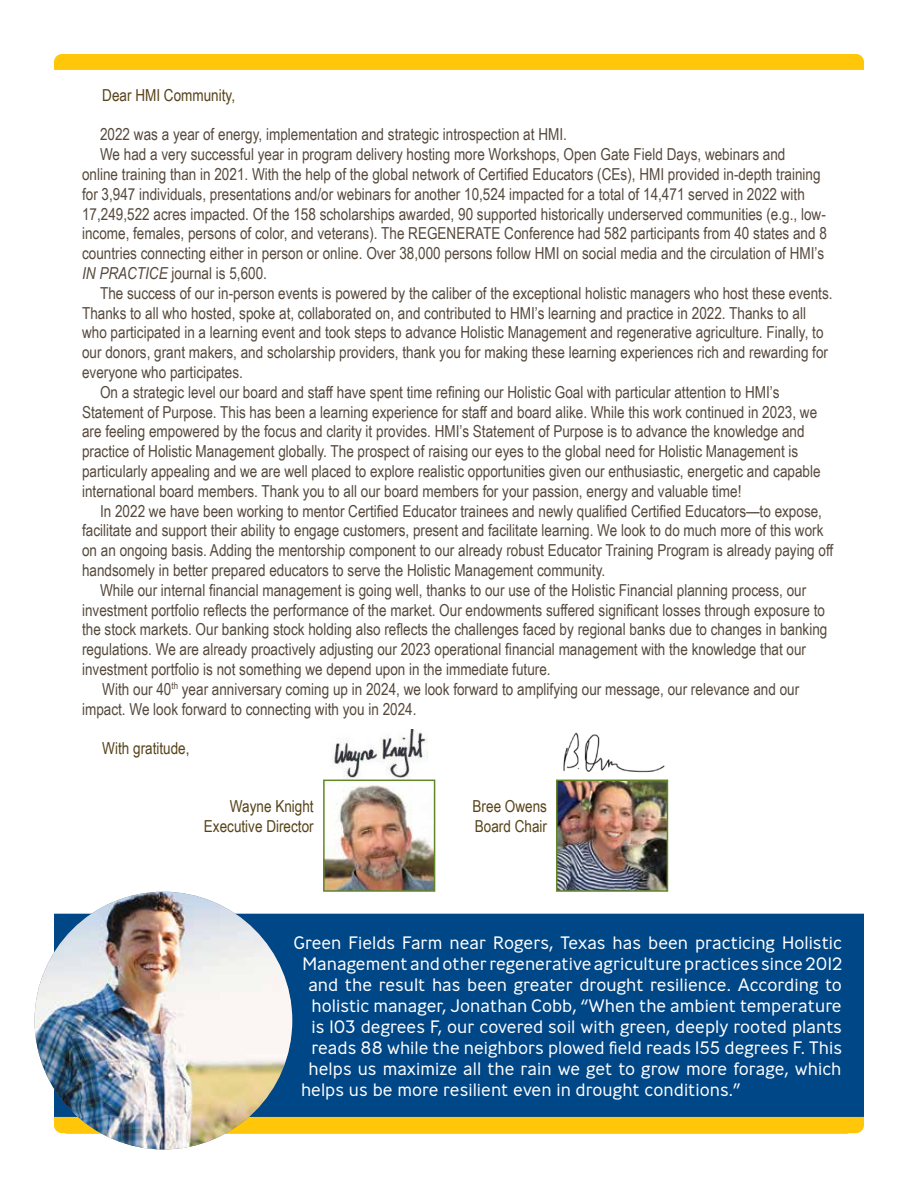
<style>
.page{position:relative;width:918px;height:1188px;background:#fff}
.page>*{position:absolute;margin:0;border:0;box-sizing:border-box;transform-origin:0 0}
.t1{font:300 18px "Ministry";color:#fff}
.t2{font:16.5px "Arial Narrow";color:#56493c}
.t3{font:16.5px/19.8px "Arial Narrow";color:#574319;text-align:right}
.t4{font:11.1px "Arial";color:#574319}
.s1{font-style:italic}
</style>
<div class="page">
<div style="left:54px;top:914px;width:810px;height:203px;background:#004787"></div>
<div style="left:54px;top:1117px;width:810px;height:16px;background:#ffc60a"></div>
<div style="left:54px;top:54px;width:810px;height:16px;background:#ffc60a"></div>
<img style="left:35px;top:892px;width:257px;height:257px;border-radius:129px">
<img style="left:331px;top:730px;width:97px;height:50px">
<img style="left:559px;top:783px;width:106px;height:106px">
<div style="left:556px;top:780px;width:112px;height:112px;border:2px solid #638626"></div>
<img style="left:326px;top:785px;width:106px;height:104px">
<div style="left:323px;top:780px;width:112px;height:112px;border:2px solid #638626"></div>
<img style="left:563px;top:732px;width:102px;height:41px">
<p class="t3" style="left:102px;top:84px;width:134px">Dear HMI Community,</p>
<p class="t2" style="left:100px;top:122px;width:468px">2022 was a year of energy, implementation and strategic introspection at HMI.</p>
<p class="t2" style="left:100px;top:142px;width:687px">We had a very successful year in program delivery hosting more Workshops, Open Gate Field Days, webinars and</p>
<p class="t2" style="left:82px;top:162px;width:740px">online training than in 2021. With the help of the global network of Certified Educators (CEs), HMI provided in-depth training</p>
<p class="t2" style="left:82px;top:182px;width:724px">for 3,947 individuals, presentations and/or webinars for another 10,524 impacted for a total of 14,471 served in 2022 with</p>
<p class="t2" style="left:82px;top:202px;width:745px">17,249,522 acres impacted. Of the 158 scholarships awarded, 90 supported historically underserved communities (e.g., low-</p>
<p class="t2" style="left:82px;top:221px;width:746px">income, females, persons of color, and veterans). The REGENERATE Conference had 582 participants from 40 states and 8</p>
<p class="t2" style="left:82px;top:241px;width:744px">countries connecting either in person or online. Over 38,000 persons follow HMI on social media and the circulation of HMI’s</p>
<p class="t2" style="left:82px;top:261px;width:186px"><span class="s1">IN PRACTICE</span> journal is 5,600.</p>
<p class="t2" style="left:100px;top:281px;width:734px">The success of our in-person events is powered by the caliber of the exceptional holistic managers who host these events.</p>
<p class="t2" style="left:82px;top:301px;width:725px">Thanks to all who hosted, spoke at, collaborated on, and contributed to HMI’s learning and practice in 2022. Thanks to all</p>
<p class="t2" style="left:82px;top:320px;width:743px">who participated in a learning event and took steps to advance Holistic Management and regenerative agriculture. Finally, to</p>
<p class="t2" style="left:82px;top:340px;width:748px">our donors, grant makers, and scholarship providers, thank you for making these learning experiences rich and rewarding for</p>
<p class="t2" style="left:82px;top:360px;width:162px">everyone who participates.</p>
<p class="t2" style="left:100px;top:380px;width:681px">On a strategic level our board and staff have spent time refining our Holistic Goal with particular attention to HMI’s</p>
<p class="t2" style="left:82px;top:400px;width:737px">Statement of Purpose. This has been a learning experience for staff and board alike. While this work continued in 2023, we</p>
<p class="t2" style="left:82px;top:419px;width:724px">are feeling empowered by the focus and clarity it provides. HMI’s Statement of Purpose is to advance the knowledge and</p>
<p class="t2" style="left:82px;top:439px;width:718px">practice of Holistic Management globally. The prospect of raising our eyes to the global need for Holistic Management is</p>
<p class="t2" style="left:82px;top:459px;width:740px">particularly appealing and we are well placed to explore realistic opportunities given our enthusiastic, energetic and capable</p>
<p class="t2" style="left:82px;top:479px;width:661px">international board members. Thank you to all our board members for your passion, energy and valuable time!</p>
<p class="t2" style="left:100px;top:499px;width:724px">In 2022 we have been working to mentor Certified Educator trainees and newly qualified Certified Educators—to expose,</p>
<p class="t2" style="left:82px;top:518px;width:743px">facilitate and support their ability to engage customers, present and facilitate learning. We look to do much more of this work</p>
<p class="t2" style="left:82px;top:538px;width:753px">on an ongoing basis. Adding the mentorship component to our already robust Educator Training Program is already paying off</p>
<p class="t2" style="left:82px;top:558px;width:525px">handsomely in better prepared educators to serve the Holistic Management community.</p>
<p class="t2" style="left:100px;top:578px;width:708px">While our internal financial management is going well, thanks to our use of the Holistic Financial planning process, our</p>
<p class="t2" style="left:82px;top:598px;width:744px">investment portfolio reflects the performance of the market. Our endowments suffered significant losses through exposure to</p>
<p class="t2" style="left:82px;top:617px;width:747px">the stock markets. Our banking stock holding also reflects the challenges faced by regional banks due to changes in banking</p>
<p class="t2" style="left:82px;top:637px;width:726px">regulations. We are already proactively adjusting our 2023 operational financial management with the knowledge that our</p>
<p class="t2" style="left:82px;top:657px;width:470px">investment portfolio is not something we depend upon in the immediate future.</p>
<p class="t2" style="left:102px;top:677px;width:698px">With our 40<sup>th</sup> year anniversary coming up in 2024, we look forward to amplifying our message, our relevance and our</p>
<p class="t2" style="left:82px;top:697px;width:336px">impact. We look forward to connecting with you in 2024.</p>
<p class="t3" style="left:102px;top:738px;width:89px">With gratitude,</p>
<p class="t4" style="left:240px;top:790px;width:70px">Wayne Knight</p>
<p class="t4" style="left:460px;top:790px;width:60px">Walter Lynn</p>
<p class="t4" style="left:240px;top:803px;width:85px">Exective Director</p>
<p class="t4" style="left:460px;top:803px;width:61px">Board Chair</p>
<p class="t3" style="left:204px;top:796px;width:111px">Wayne Knight<br>Executive Director</p>
<p class="t3" style="left:473px;top:796px;width:76px;text-align:left">Bree Owens<br>Board Chair</p>
<p class="t1" style="left:293px;top:932px;width:550px">Green Fields Farm near Rogers, Texas has been practicing Holistic</p>
<p class="t1" style="left:303px;top:953px;width:542px">Management and other regenerative agriculture practices since 2012</p>
<p class="t1" style="left:308px;top:974px;width:535px">and the result has been greater drought resilience. According to</p>
<p class="t1" style="left:312px;top:995px;width:532px">holistic manager, Jonathan Cobb, “When the ambient temperature</p>
<p class="t1" style="left:312px;top:1016px;width:532px">is 103 degrees F, our covered soil with green, deeply rooted plants</p>
<p class="t1" style="left:312px;top:1037px;width:532px">reads 88 while the neighbors plowed field reads 155 degrees F. This</p>
<p class="t1" style="left:309px;top:1058px;width:534px">helps us maximize all the rain we get to grow more forage, which</p>
<p class="t1" style="left:301px;top:1079px;width:441px">helps us be more resilient even in drought conditions.”</p>
</div>
